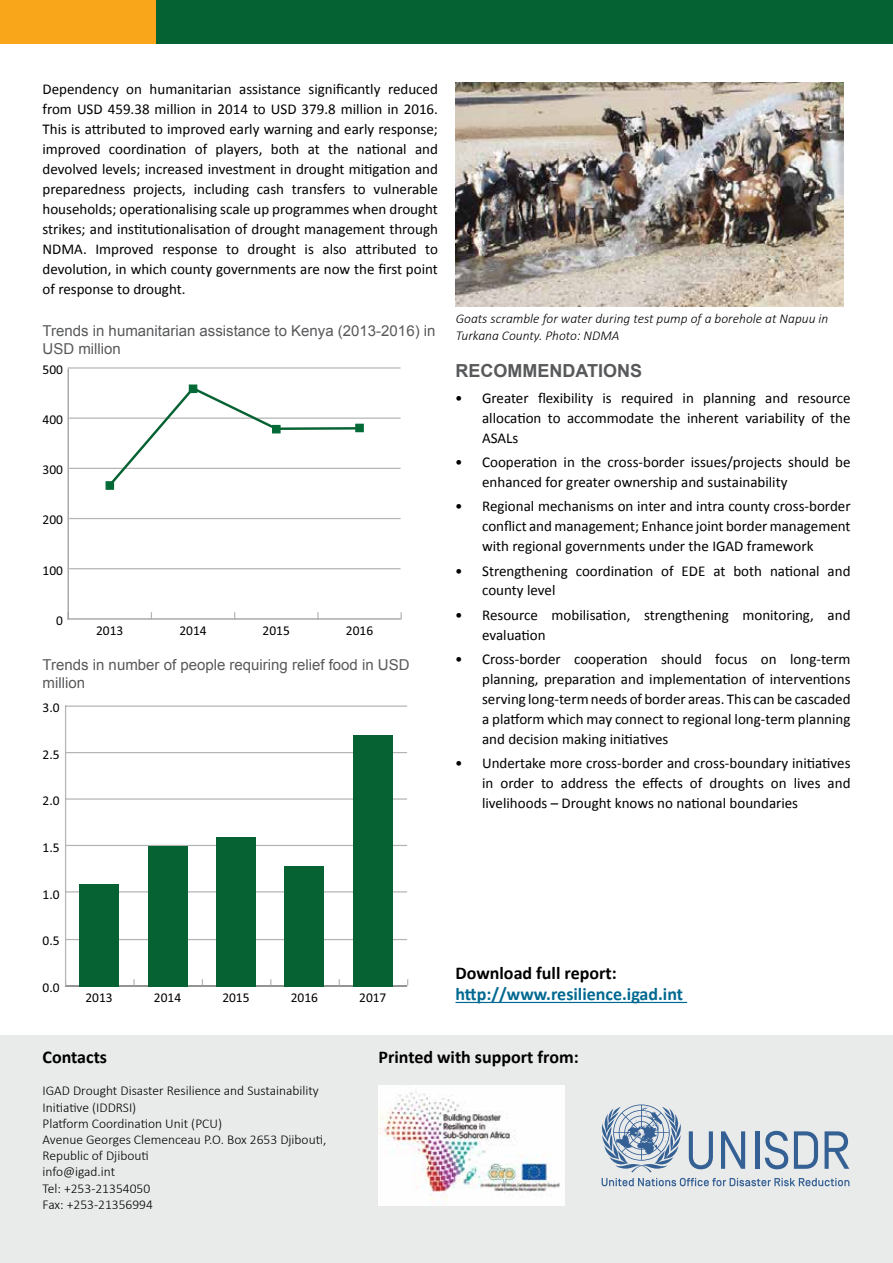
<style>
.page{position:relative;width:893px;height:1263px;background:#fff}
.page>*{position:absolute;margin:0;border:0;box-sizing:border-box;transform-origin:0 0}
.t1{font:700 18px "Calibri";color:#000}
.t2{font:700 18px "Calibri";color:#006991}
.t3{font:700 18px "Arial";color:#58595b}
.t4{font:15px/20px "Calibri";color:#000;text-align:justify}
.t5{font:15px/18px "Arial";color:#58595b}
.t6{font:300 13.5px/16.2px "Calibri";color:#000}
.t7{font:italic 300 13.5px/16.2px "Calibri";color:#000}
.t8{font:13.5px "Calibri";color:#000}
</style>
<div class="page">
<div style="left:0;top:1035px;width:893px;height:228px;background:#e9eaea"></div>
<svg style="left:317px;top:612px;width:2px;height:6px"></svg>
<hr style="left:68px;top:369px;width:1px;height:250px;background:#999898">
<hr style="left:68px;top:618px;width:333px;height:1px;background:#b3b4b4">
<hr style="left:68px;top:568px;width:333px;height:1px;background:#b3b4b4">
<hr style="left:68px;top:518px;width:333px;height:1px;background:#b3b4b4">
<hr style="left:68px;top:468px;width:333px;height:1px;background:#b3b4b4">
<hr style="left:68px;top:418px;width:333px;height:1px;background:#b3b4b4">
<hr style="left:68px;top:367px;width:333px;height:2px;background:#b3b4b4">
<svg style="left:106px;top:385px;width:256px;height:104px"></svg>
<div style="left:106px;top:481px;width:8px;height:9px;background:#026937;border:1px solid #026937"></div>
<div style="left:189px;top:384px;width:8px;height:9px;background:#026937;border:1px solid #026937"></div>
<div style="left:272px;top:425px;width:9px;height:8px;background:#026937;border:1px solid #026937"></div>
<div style="left:355px;top:424px;width:9px;height:8px;background:#026937;border:1px solid #026937"></div>
<svg style="left:133px;top:979px;width:2px;height:6px"></svg>
<hr style="left:65px;top:705px;width:1px;height:280px;background:#b3b4b4">
<hr style="left:65px;top:985px;width:342px;height:1px;background:#b3b4b4">
<hr style="left:65px;top:939px;width:342px;height:1px;background:#b3b4b4">
<hr style="left:65px;top:891px;width:342px;height:1px;background:#b3b4b4">
<hr style="left:65px;top:845px;width:342px;height:1px;background:#b3b4b4">
<hr style="left:65px;top:798px;width:342px;height:2px;background:#b3b4b4">
<hr style="left:65px;top:752px;width:342px;height:1px;background:#b3b4b4">
<hr style="left:65px;top:705px;width:342px;height:2px;background:#b3b4b4">
<div style="left:80px;top:884px;width:39px;height:102px;background:#066233"></div>
<div style="left:148px;top:846px;width:39px;height:140px;background:#066233"></div>
<div style="left:216px;top:837px;width:40px;height:149px;background:#066233"></div>
<div style="left:285px;top:866px;width:39px;height:120px;background:#066233"></div>
<div style="left:353px;top:735px;width:39px;height:251px;background:#066233"></div>
<img style="left:456px;top:83px;width:387px;height:223px">
<hr style="left:455px;top:1002px;width:232px;height:1px;background:#006991">
<svg style="left:602px;top:1104px;width:79px;height:68px"></svg>
<svg style="left:689px;top:1131px;width:24px;height:38px"></svg>
<svg style="left:721px;top:1131px;width:24px;height:38px"></svg>
<hr style="left:755px;top:1131px;width:4px;height:38px;background:#346094">
<svg style="left:765px;top:1131px;width:23px;height:38px"></svg>
<svg style="left:794px;top:1131px;width:24px;height:38px"></svg>
<svg style="left:824px;top:1131px;width:25px;height:38px"></svg>
<svg style="left:602px;top:1178px;width:247px;height:8px"></svg>
<img style="left:378px;top:1085px;width:186px;height:120px">
<div style="left:156px;top:0;width:737px;height:44px;background:#056333"></div>
<div style="left:0;top:0;width:156px;height:44px;background:#faa61a"></div>
<p class="t4" style="left:43px;top:79px;width:397px">Dependency on humanitarian assistance significantly reduced from USD 459.38 million in 2014 to USD 379.8 million in 2016.<br>This is attributed to improved early warning and early response; improved coordination of players, both at the national and devolved levels; increased investment in drought mitigation and preparedness projects, including cash transfers to vulnerable households; operationalising scale up programmes when drought strikes; and institutionalisation of drought management through NDMA. Improved response to drought is also attributed to devolution, in which county governments are now the first point of response to drought.</p>
<p class="t5" style="left:43px;top:322px;width:394px">Trends in humanitarian assistance to Kenya (2013-2016) in<br>USD million</p>
<p class="t8" style="left:43px;top:361px;width:22px">500</p>
<p class="t8" style="left:43px;top:411px;width:22px">400</p>
<p class="t8" style="left:43px;top:461px;width:22px">300</p>
<p class="t8" style="left:43px;top:511px;width:22px">200</p>
<p class="t8" style="left:43px;top:562px;width:22px">100</p>
<p class="t8" style="left:56px;top:612px;width:8px">0</p>
<p class="t8" style="left:96px;top:621px;width:29px">2013</p>
<p class="t8" style="left:179px;top:621px;width:29px">2014</p>
<p class="t8" style="left:263px;top:621px;width:29px">2015</p>
<p class="t8" style="left:346px;top:621px;width:29px">2016</p>
<p class="t5" style="left:43px;top:656px;width:369px">Trends in number of people requiring relief food in USD million</p>
<p class="t8" style="left:43px;top:699px;width:19px">3.0</p>
<p class="t8" style="left:43px;top:746px;width:19px">2.5</p>
<p class="t8" style="left:43px;top:792px;width:19px">2.0</p>
<p class="t8" style="left:43px;top:839px;width:19px">1.5</p>
<p class="t8" style="left:43px;top:885px;width:19px">1.0</p>
<p class="t8" style="left:43px;top:932px;width:19px">0.5</p>
<p class="t8" style="left:43px;top:979px;width:19px">0.0</p>
<p class="t8" style="left:85px;top:989px;width:29px">2013</p>
<p class="t8" style="left:154px;top:989px;width:29px">2014</p>
<p class="t8" style="left:222px;top:989px;width:29px">2015</p>
<p class="t8" style="left:291px;top:989px;width:29px">2016</p>
<p class="t8" style="left:359px;top:989px;width:29px">2017</p>
<p class="t7" style="left:456px;top:311px;width:374px">Goats scramble for water during test pump of a borehole at Napuu in<br>Turkana County. Photo: NDMA</p>
<p class="t3" style="left:455px;top:359px;width:188px">RECOMMENDATIONS</p>
<p class="t4" style="left:482px;top:388px;width:370px;text-indent:-27px">• Greater flexibility is required in planning and resource allocation to accommodate the inherent variability of the ASALs</p>
<p class="t4" style="left:482px;top:452px;width:370px;text-indent:-27px">• Cooperation in the cross-border issues/projects should be enhanced for greater ownership and sustainability</p>
<p class="t4" style="left:482px;top:496px;width:370px;text-indent:-27px">• Regional mechanisms on inter and intra county cross-border conflict and management; Enhance joint border management with regional governments under the IGAD framework</p>
<p class="t4" style="left:482px;top:561px;width:370px;text-indent:-27px">• Strengthening coordination of EDE at both national and county level</p>
<p class="t4" style="left:482px;top:605px;width:370px;text-indent:-27px">• Resource mobilisation, strengthening monitoring, and evaluation</p>
<p class="t4" style="left:482px;top:649px;width:370px;text-indent:-27px">• Cross-border cooperation should focus on long-term planning, preparation and implementation of interventions serving long-term needs of border areas. This can be cascaded a platform which may connect to regional long-term planning and decision making initiatives</p>
<p class="t4" style="left:482px;top:753px;width:370px;text-indent:-27px">• Undertake more cross-border and cross-boundary initiatives in order to address the effects of droughts on lives and livelihoods – Drought knows no national boundaries</p>
<p class="t1" style="left:455px;top:961px;width:163px">Download full report:</p>
<p class="t2" style="left:455px;top:983px;width:229px">http://www.resilience.igad.int</p>
<p class="t1" style="left:43px;top:1045px;width:66px">Contacts</p>
<p class="t6" style="left:43px;top:1083px;width:285px">IGAD Drought Disaster Resilience and Sustainability<br>Initiative (IDDRSI)<br>Platform Coordination Unit (PCU)<br>Avenue Georges Clemenceau P.O. Box 2653 Djibouti,<br>Republic of Djibouti<br>info@igad.int<br>Tel: +253-21354050<br>Fax: +253-21356994</p>
<p class="t1" style="left:378px;top:1045px;width:202px">Printed with support from:</p>
</div>
